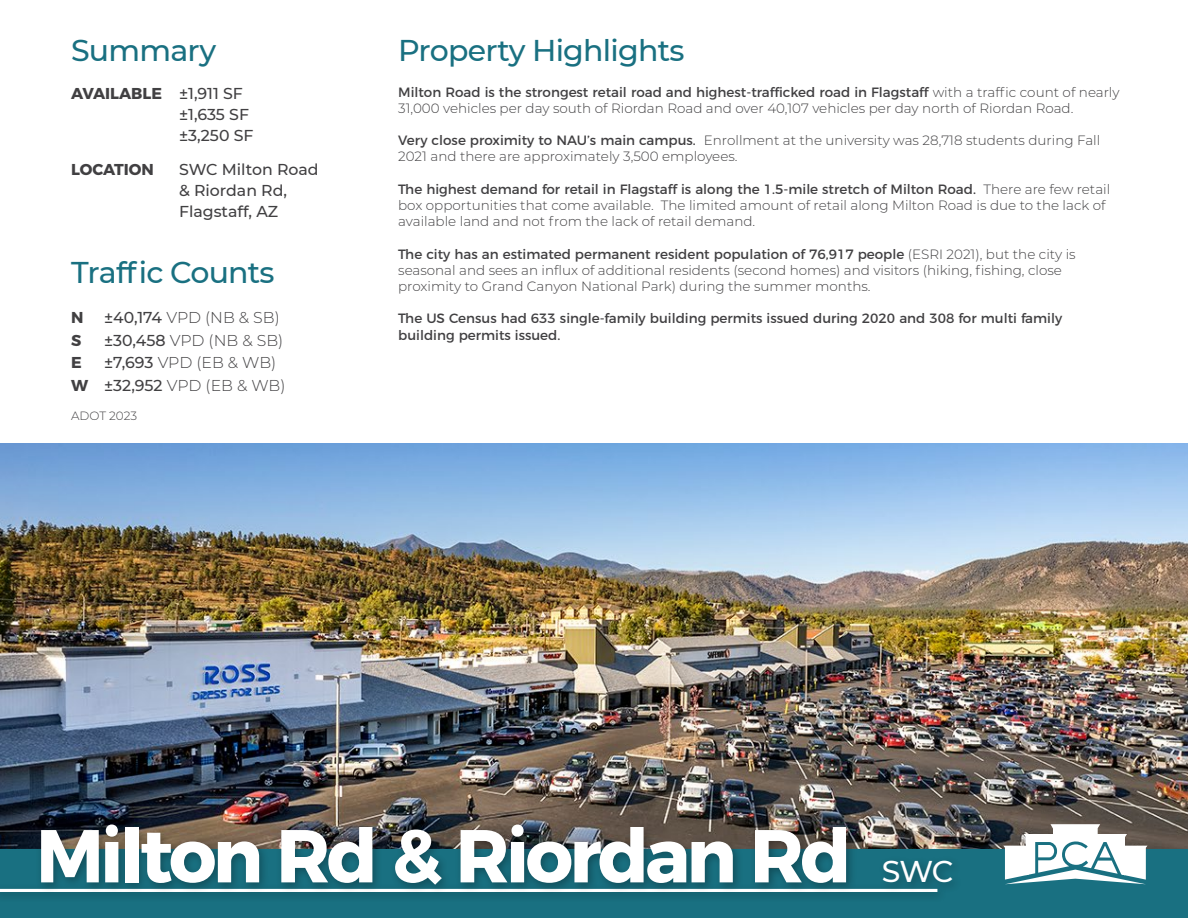
<style>
.page{position:relative;width:1188px;height:918px;background:#fff}
.page>*{position:absolute;margin:0;border:0;box-sizing:border-box;transform-origin:0 0}
.t1{font:700 74.7px "Montserrat";letter-spacing:-.05em;color:#fff}
.t2{font:500 30px "Montserrat";letter-spacing:-.025em;color:#197081}
.t3{font:500 30px "Montserrat";color:#fff}
.t4{font:500 15.75px/21px "Montserrat";color:#414042}
.t5{font:300 15.75px/22.5px "Montserrat";letter-spacing:-.01em;color:#414042}
.t6{font:700 15.75px "Montserrat";color:#414042}
.t7{font:300 13.5px/16.2px "Montserrat";color:#414042}
.t8{font:13.5px/16.2px "Montserrat";color:#414042}
.t9{font:300 12px "Montserrat";color:#414042}
.s1{font-weight:700}
.s2{font-weight:500}
.s3{font-weight:400}
</style>
<div class="page">
<img style="left:0;top:444px;width:1188px;height:394px">
<div style="left:0;top:838px;width:1188px;height:80px;background:#197081"></div>
<div style="left:0;top:883px;width:948px;height:20px;background:#176a7a"></div>
<hr style="left:0;top:889px;width:937px;height:3px;background:#fff">
<div style="left:36px;top:820px;width:926px;height:75px;background:#000;opacity:.31"></div>
<svg style="left:1003px;top:824px;width:145px;height:60px"></svg>
<h2 class="t2" style="left:71px;top:29px;width:147px">Summary</h2>
<h2 class="t2" style="left:398px;top:29px;width:288px">Property Highlights</h2>
<p class="t4" style="left:179px;top:82px;width:76px;text-indent:-108px"><span class="s1">AVAILABLE</span> ±1,911 SF ±1,635 SF ±3,250 SF</p>
<p class="t6" style="left:71px;top:157px;width:84px">LOCATION</p>
<p class="t4" style="left:179px;top:158px;width:141px">SWC Milton Road &amp; Riordan Rd,<br>Flagstaff, AZ</p>
<h2 class="t2" style="left:71px;top:252px;width:205px">Traffic Counts</h2>
<p class="t6" style="left:71px;top:305px;width:14px">N</p>
<p class="t5" style="left:104px;top:306px;width:177px"><span class="s2">±40,174</span> VPD (NB &amp; SB)</p>
<p class="t6" style="left:71px;top:327px;width:12px">S</p>
<p class="t5" style="left:104px;top:328px;width:181px"><span class="s2">±30,458</span> VPD (NB &amp; SB)</p>
<p class="t6" style="left:71px;top:350px;width:12px">E</p>
<p class="t5" style="left:71px;top:351px;width:216px;text-indent:33px"><span class="s2">±7,693</span> VPD (EB &amp; WB)<br><span class="s1">W</span> <span class="s2">±32,952</span> VPD (EB &amp; WB)</p>
<p class="t9" style="left:71px;top:408px;width:68px">ADOT 2023</p>
<p class="t7" style="left:398px;top:83px;width:723px"><span class="s3">Milton Road is the strongest retail road and highest-trafficked road in Flagstaff</span> with a traffic count of nearly<br>31,000 vehicles per day south of Riordan Road and over 40,107 vehicles per day north of Riordan Road.</p>
<p class="t7" style="left:398px;top:132px;width:704px"><span class="s3">Very close proximity to NAU’s main campus.</span> Enrollment at the university was 28,718 students during Fall<br>2021 and there are approximately 3,500 employees.</p>
<p class="t7" style="left:398px;top:180px;width:714px"><span class="s3">The highest demand for retail in Flagstaff is along the 1.5-mile stretch of Milton Road.</span> There are few retail box opportunities that come available. The limited amount of retail along Milton Road is due to the lack of available land and not from the lack of retail demand.</p>
<p class="t7" style="left:398px;top:245px;width:679px"><span class="s3">The city has an estimated permanent resident population of 76,917 people</span> (ESRI 2021), but the city is seasonal and sees an influx of additional residents (second homes) and visitors (hiking, fishing, close proximity to Grand Canyon National Park) during the summer months.</p>
<p class="t8" style="left:398px;top:309px;width:666px">The US Census had 633 single-family building permits issued during 2020 and 308 for multi family building permits issued.</p>
<h1 class="t1" style="left:36px;top:794px;width:817px">Milton Rd &amp; Riordan Rd</h1>
<h2 class="t3" style="left:882px;top:851px;width:73px">SWC</h2>
</div>
